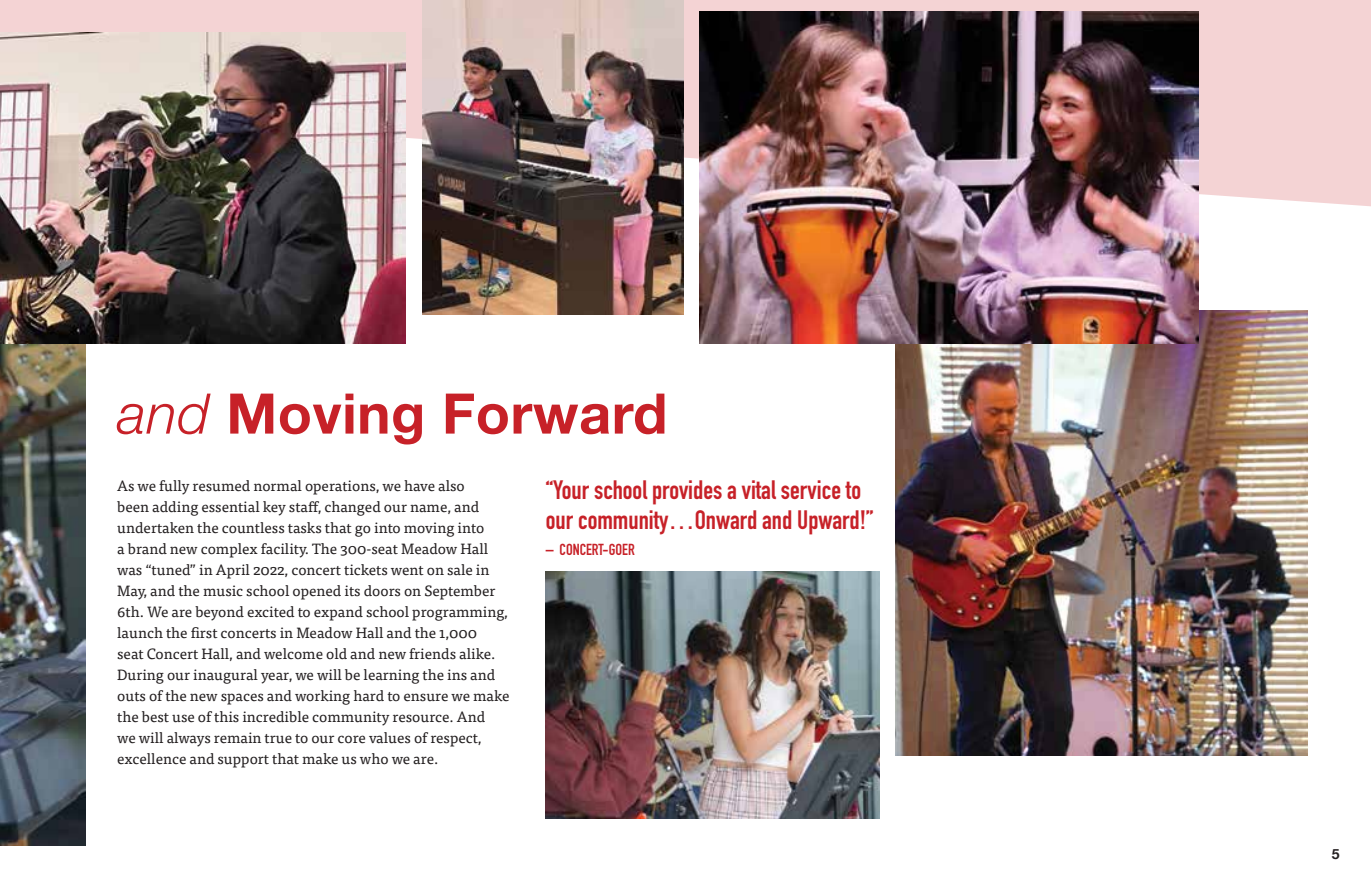
<style>
.page{position:relative;width:1371px;height:882px;background:#fff}
.page>*{position:absolute;margin:0;border:0;box-sizing:border-box;transform-origin:0 0}
.t1{font:700 56px "Helvetica Neue";letter-spacing:.01em;color:#c72128}
.t2{font:700 26.25px/29.8px "DIN Condensed";color:#c72128}
.t3{font:700 15.75px "DIN Condensed";color:#c72128}
.t4{font:14.88px/21px "Tisa Pro";color:#231f20}
.t5{font:700 14px "Helvetica Neue";color:#231f20}
.s1{font-weight:300;font-style:italic}
</style>
<div class="page">
<img style="left:0;top:344px;width:86px;height:501px">
<img style="left:546px;top:571px;width:333px;height:248px">
<div style="left:0;top:0;width:1370px;height:209px;background:#f4d3d4"></div>
<img style="left:422px;top:0;width:261px;height:315px">
<img style="left:895px;top:310px;width:412px;height:446px">
<img style="left:0;top:33px;width:405px;height:311px">
<img style="left:699px;top:11px;width:499px;height:333px">
<h1 class="t1" style="left:117px;top:370px;width:551px"><span class="s1">and</span> Moving Forward</h1>
<h2 class="t2" style="left:546px;top:475px;width:329px">“Your school provides a vital service to our community…Onward and Upward!”</h2>
<p class="t3" style="left:546px;top:539px;width:90px">– CONCERT-GOER</p>
<p class="t4" style="left:117px;top:475px;width:394px">As we fully resumed normal operations, we have also<br>been adding essential key staff, changed our name, and undertaken the countless tasks that go into moving into<br>a brand new complex facility. The 300-seat Meadow Hall was “tuned” in April 2022, concert tickets went on sale in May, and the music school opened its doors on September 6th. We are beyond excited to expand school programming, launch the first concerts in Meadow Hall and the 1,000<br>seat Concert Hall, and welcome old and new friends alike.<br>During our inaugural year, we will be learning the ins and outs of the new spaces and working hard to ensure we make the best use of this incredible community resource. And<br>we will always remain true to our core values of respect, excellence and support that make us who we are.</p>
<p class="t5" style="left:1331px;top:843px;width:9px">5</p>
</div>
